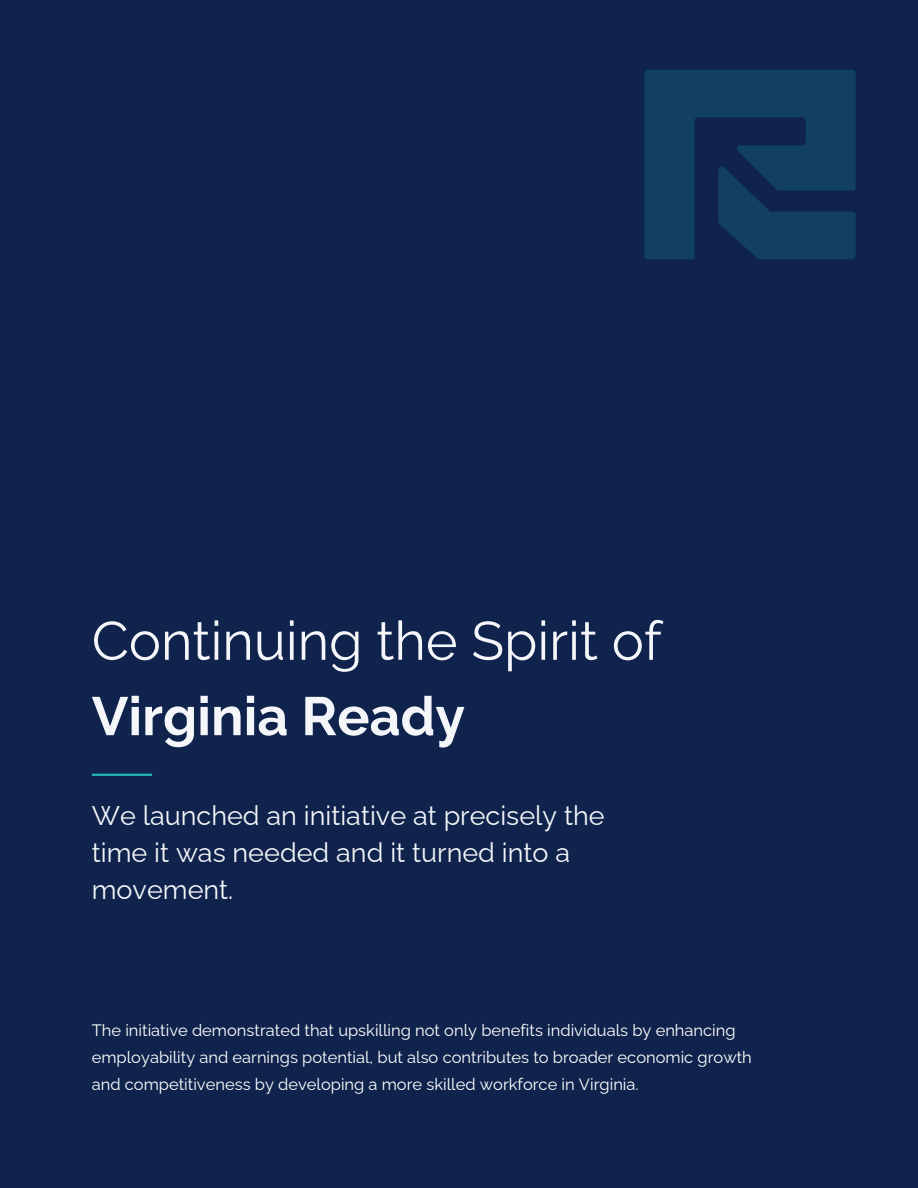
<style>
.page{position:relative;width:918px;height:1188px;background:#0f234c}
.page>*{position:absolute;margin:0;border:0;box-sizing:border-box;transform-origin:0 0}
.t1{font:54px/75.3px "Raleway";color:#f4f6f9}
.t2{font:27px/37.2px "Raleway";color:#f4f6f9}
.t3{font:16.5px/27px "Raleway";color:#fff}
.s1{font-weight:700}
</style>
<div class="page">
<hr style="left:92px;top:774px;width:60px;height:2px;background:#20b6ba">
<img style="left:644px;top:69px;width:212px;height:191px">
<p class="t1" style="left:92px;top:603px;width:571px">Continuing the Spirit of<br><span class="s1">Virginia Ready</span></p>
<h1 class="t2" style="left:92px;top:797px;width:514px">We launched an initiative at precisely the time it was needed and it turned into a movement.</h1>
<h2 class="t3" style="left:92px;top:1017px;width:662px">The initiative demonstrated that upskilling not only benefits individuals by enhancing employability and earnings potential, but also contributes to broader economic growth and competitiveness by developing a more skilled workforce in Virginia.</h2>
</div>
